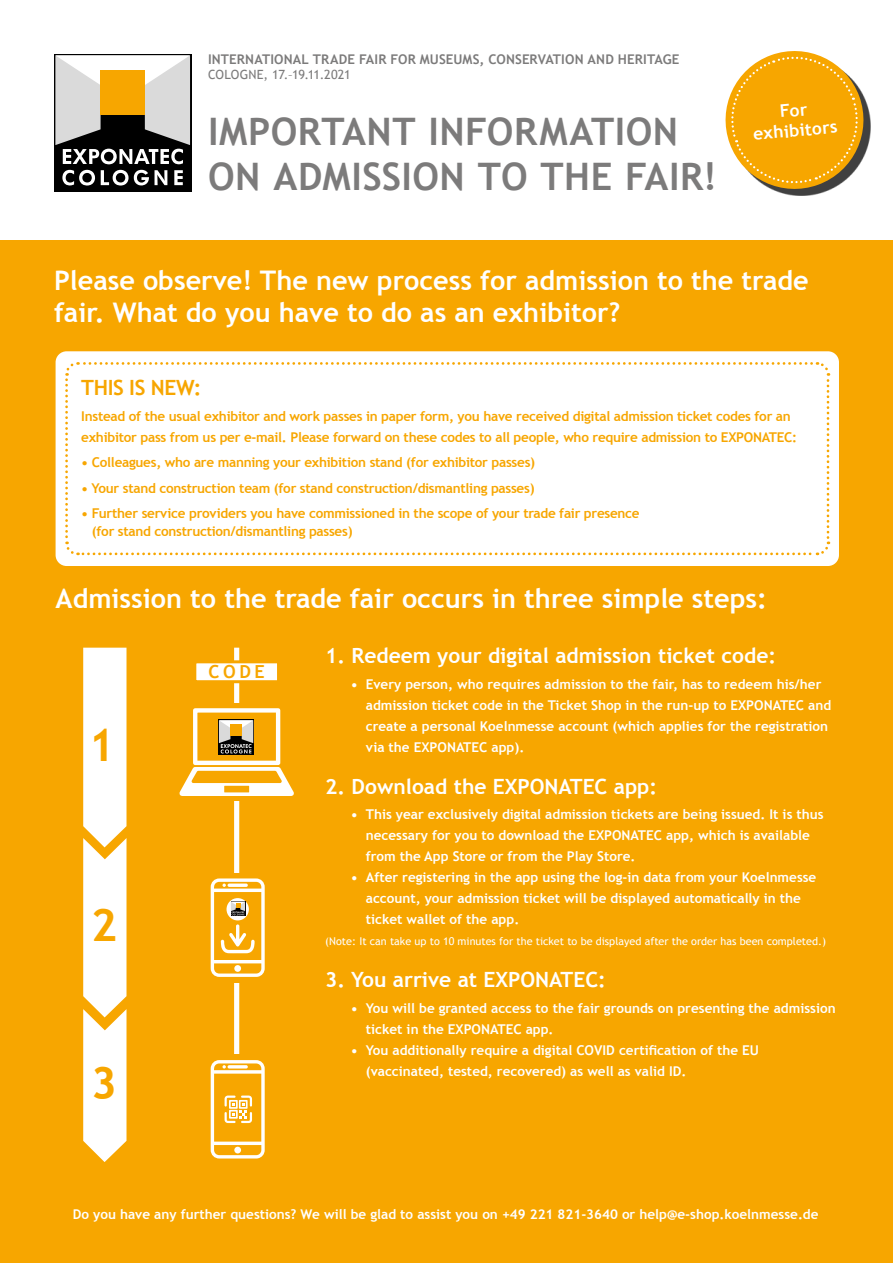
<style>
.page{position:relative;width:893px;height:1263px;background:#fff}
.page>*{position:absolute;margin:0;border:0;box-sizing:border-box;transform-origin:0 0}
.t1{font:700 45px "Trebuchet MS";color:#f7a600}
.t2{font:700 37.95px/45.5px "Trebuchet MS";letter-spacing:.015em;color:#7c7b7b}
.t3{font:700 27px/32.4px "Trebuchet MS";color:#fff}
.t4{font:700 21px "Trebuchet MS";color:#fff}
.t5{font:700 21px "Trebuchet MS";letter-spacing:-.02em;color:#f7a600}
.t6{font:700 18px "Trebuchet MS";color:#f7a600}
.t7{font:700 17.4px/20.4px "Trebuchet MS";color:#fff;text-align:center}
.t8{font:700 13.5px/21px "Trebuchet MS";color:#fff}
.t9{font:700 13.5px/21px "Trebuchet MS";letter-spacing:-.02em;color:#f7a600}
.t10{font:700 13.35px "Trebuchet MS";letter-spacing:.01em;color:#7c7b7b}
.t11{font:12.75px "Trebuchet MS";letter-spacing:.005em;color:#7c7b7b}
.t12{font:10.8px "Trebuchet MS";color:#fff}
</style>
<div class="page">
<div style="left:0;top:240px;width:893px;height:1023px;background:#f7a600"></div>
<svg style="left:725px;top:51px;width:146px;height:145px"></svg>
<div style="left:56px;top:351px;width:783px;height:215px;background:#fff;border-radius:11px"></div>
<svg style="left:65px;top:362px;width:766px;height:194px"></svg>
<div style="left:54px;top:54px;width:137px;height:137px;background:#000"></div>
<svg style="left:55px;top:55px;width:135px;height:109px"></svg>
<svg style="left:62px;top:170px;width:33px;height:16px"></svg>
<svg style="left:101px;top:170px;width:48px;height:16px"></svg>
<svg style="left:155px;top:170px;width:12px;height:15px"></svg>
<svg style="left:174px;top:170px;width:9px;height:15px"></svg>
<div style="left:101px;top:70px;width:44px;height:44px;background:#f7a600"></div>
<svg style="left:83px;top:648px;width:43px;height:514px;background:#fef8ec"></svg>
<div style="left:234px;top:648px;width:5px;height:512px;background:#fff"></div>
<div style="left:193px;top:660px;width:87px;height:23px;background:#fff;border:3px solid #f7a600"></div>
<div style="left:207px;top:703px;width:58px;height:98px;background:#f7a600"></div>
<div style="left:207px;top:1055px;width:61px;height:109px;background:#f7a600"></div>
<svg style="left:211px;top:1060px;width:54px;height:98px"></svg>
<div style="left:207px;top:873px;width:61px;height:109px;background:#f7a600"></div>
<svg style="left:179px;top:708px;width:115px;height:88px"></svg>
<div style="left:230px;top:724px;width:12px;height:11px;background:#f7a600"></div>
<svg style="left:211px;top:878px;width:54px;height:99px"></svg>
<p class="t10" style="left:208px;top:50px;width:473px">INTERNATIONAL TRADE FAIR FOR MUSEUMS, CONSERVATION AND HERITAGE</p>
<p class="t11" style="left:208px;top:67px;width:144px">COLOGNE, 17.–19.11.2021</p>
<h2 class="t2" style="left:208px;top:108px;width:510px">IMPORTANT INFORMATION<br>ON ADMISSION TO THE FAIR!</h2>
<p class="t7" style="left:751px;top:104px;width:86px;rotate:-5deg">For exhibitors</p>
<h3 class="t3" style="left:54px;top:264px;width:756px">Please observe! The new process for admission to the trade fair. What do you have to do as an exhibitor?</h3>
<h3 class="t5" style="left:81px;top:374px;width:122px">THIS IS NEW:</h3>
<p class="t9" style="left:81px;top:405px;width:717px">Instead of the usual exhibitor and work passes in paper form, you have received digital admission ticket codes for an exhibitor pass from us per e-mail. Please forward on these codes to all people, who require admission to EXPONATEC:</p>
<p class="t9" style="left:81px;top:452px;width:455px">• Colleagues, who are manning your exhibition stand (for exhibitor passes)</p>
<p class="t9" style="left:81px;top:477px;width:455px">• Your stand construction team (for stand construction/dismantling passes)</p>
<p class="t9" style="left:92px;top:504px;width:549px;line-height:18px;text-indent:-11px">• Further service providers you have commissioned in the scope of your trade fair presence (for stand construction/dismantling passes)</p>
<h3 class="t3" style="left:56px;top:582px;width:713px">Admission to the trade fair occurs in three simple steps:</h3>
<h1 class="t1" style="left:88px;top:717px;width:28px">1</h1>
<h1 class="t1" style="left:91px;top:897px;width:28px">2</h1>
<h1 class="t1" style="left:91px;top:1055px;width:28px">3</h1>
<h3 class="t6" style="left:209px;top:661px;width:58px">CODE</h3>
<h3 class="t4" style="left:325px;top:642px;width:452px">1. Redeem your digital admission ticket code:</h3>
<p class="t8" style="left:366px;top:673px;width:467px;text-indent:-15px">• Every person, who requires admission to the fair, has to redeem his/her admission ticket code in the Ticket Shop in the run-up to EXPONATEC and create a personal Koelnmesse account (which applies for the registration via the EXPONATEC app).</p>
<h3 class="t4" style="left:325px;top:773px;width:333px">2. Download the EXPONATEC app:</h3>
<p class="t8" style="left:366px;top:804px;width:459px;text-indent:-15px">• This year exclusively digital admission tickets are being issued. It is thus necessary for you to download the EXPONATEC app, which is available from the App Store or from the Play Store.</p>
<p class="t8" style="left:366px;top:867px;width:452px;text-indent:-15px">• After registering in the app using the log-in data from your Koelnmesse account, your admission ticket will be displayed automatically in the ticket wallet of the app.</p>
<p class="t12" style="left:325px;top:935px;width:502px">(Note: It can take up to 10 minutes for the ticket to be displayed after the order has been completed.)</p>
<h3 class="t4" style="left:325px;top:966px;width:282px">3. You arrive at EXPONATEC:</h3>
<p class="t8" style="left:366px;top:997px;width:471px;text-indent:-15px">• You will be granted access to the fair grounds on presenting the admission ticket in the EXPONATEC app.</p>
<p class="t8" style="left:366px;top:1039px;width:395px;text-indent:-15px">• You additionally require a digital COVID certification of the EU (vaccinated, tested, recovered) as well as valid ID.</p>
<p class="t8" style="left:73px;top:1203px;width:747px">Do you have any further questions? We will be glad to assist you on +49 221 821-3640 or help@e-shop.koelnmesse.de</p>
</div>
